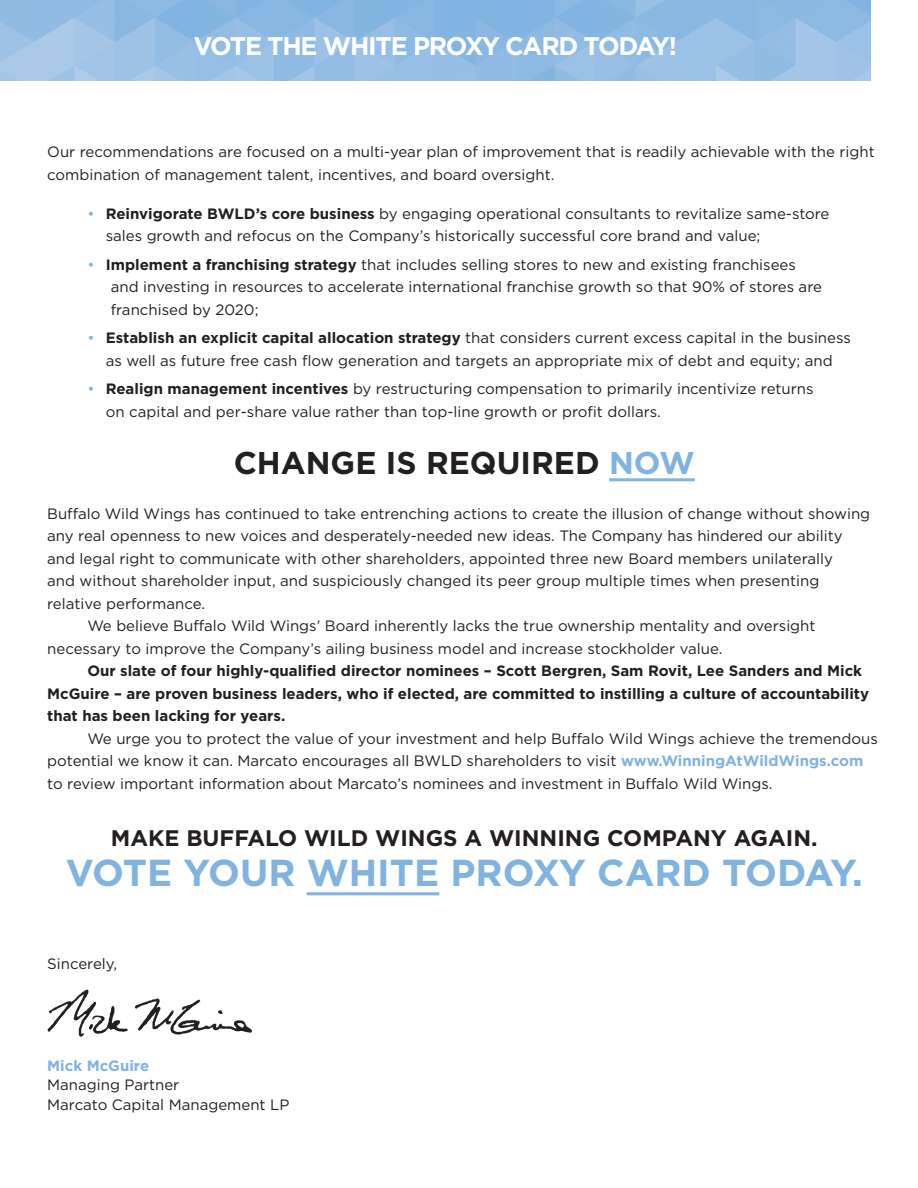
<style>
.page{position:relative;width:918px;height:1188px;background:#fff}
.page>*{position:absolute;margin:0;border:0;box-sizing:border-box;transform-origin:0 0}
.t1{font:700 37.5px "Gotham";color:#81b3e0}
.t2{font:700 31.5px "Gotham";color:#231f20}
.t3{font:700 25.5px "Gotham";letter-spacing:-.05em;color:#fff}
.t4{font:700 22.5px "Gotham";color:#231f20}
.t5{font:15px/22.5px "Gotham";color:#231f20}
.t6{font:700 15px/22.5px "Gotham";color:#231f20}
.t7{font:700 15px "Gotham";color:#81b3e0}
.s1{color:#81b3e0}
.s2{font-weight:700}
.s3{font-weight:700;color:#81b3e0}
</style>
<div class="page">
<hr style="left:609px;top:478px;width:86px;height:3px;background:#81b3e0">
<hr style="left:307px;top:892px;width:132px;height:3px;background:#81b3e0">
<img style="left:0;top:0;width:871px;height:81px">
<img style="left:47px;top:989px;width:205px;height:48px">
<p class="t3" style="left:194px;top:31px;width:485px">VOTE THE WHITE PROXY CARD TODAY!</p>
<p class="t5" style="left:47px;top:140px;width:829px">Our recommendations are focused on a multi-year plan of improvement that is readily achievable with the right</p>
<p class="t5" style="left:47px;top:163px;width:509px">combination of management talent, incentives, and board oversight.</p>
<p class="t5" style="left:106px;top:202px;width:725px;text-indent:-18px"><span class="s1">•</span> <span class="s2">Reinvigorate BWLD’s core business</span> by engaging operational consultants to revitalize same-store sales growth and refocus on the Company’s historically successful core brand and value;</p>
<p class="t5" style="left:111px;top:253px;width:713px;text-indent:-23px"><span class="s1">•</span> <span class="s2">Implement a franchising strategy</span> that includes selling stores to new and existing franchisees and investing in resources to accelerate international franchise growth so that 90% of stores are franchised by 2020;</p>
<p class="t5" style="left:87px;top:326px;width:765px;text-align:center"><span class="s1">•</span> <span class="s2">Establish an explicit capital allocation strategy</span> that considers current excess capital in the business as well as future free cash flow generation and targets an appropriate mix of debt and equity; and</p>
<p class="t5" style="left:106px;top:377px;width:709px;text-indent:-18px"><span class="s1">•</span> <span class="s2">Realign management incentives</span> by restructuring compensation to primarily incentivize returns on capital and per-share value rather than top-line growth or profit dollars.</p>
<p class="t2" style="left:234px;top:444px;width:463px">CHANGE IS REQUIRED <span class="s1">NOW</span></p>
<p class="t5" style="left:47px;top:502px;width:824px">Buffalo Wild Wings has continued to take entrenching actions to create the illusion of change without showing any real openness to new voices and desperately-needed new ideas. The Company has hindered our ability and legal right to communicate with other shareholders, appointed three new Board members unilaterally<br>and without shareholder input, and suspiciously changed its peer group multiple times when presenting relative performance.</p>
<p class="t5" style="left:47px;top:614px;width:770px;text-indent:40px">We believe Buffalo Wild Wings’ Board inherently lacks the true ownership mentality and oversight necessary to improve the Company’s ailing business model and increase stockholder value.</p>
<p class="t6" style="left:47px;top:659px;width:823px;text-indent:40px">Our slate of four highly-qualified director nominees – Scott Bergren, Sam Rovit, Lee Sanders and Mick<br>McGuire – are proven business leaders, who if elected, are committed to instilling a culture of accountability that has been lacking for years.</p>
<p class="t5" style="left:47px;top:727px;width:832px;text-indent:40px">We urge you to protect the value of your investment and help Buffalo Wild Wings achieve the tremendous potential we know it can. Marcato encourages all BWLD shareholders to visit <span class="s3">www.WinningAtWildWings.com </span>to review important information about Marcato’s nominees and investment in Buffalo Wild Wings.</p>
<p class="t4" style="left:111px;top:825px;width:708px">MAKE BUFFALO WILD WINGS A WINNING COMPANY AGAIN.</p>
<p class="t1" style="left:66px;top:851px;width:799px">VOTE YOUR WHITE PROXY CARD TODAY.</p>
<p class="t5" style="left:47px;top:952px;width:71px">Sincerely,</p>
<p class="t7" style="left:47px;top:1057px;width:103px">Mick McGuire</p>
<p class="t5" style="left:47px;top:1073px;width:134px">Managing Partner</p>
<p class="t5" style="left:47px;top:1093px;width:244px">Marcato Capital Management LP</p>
</div>
